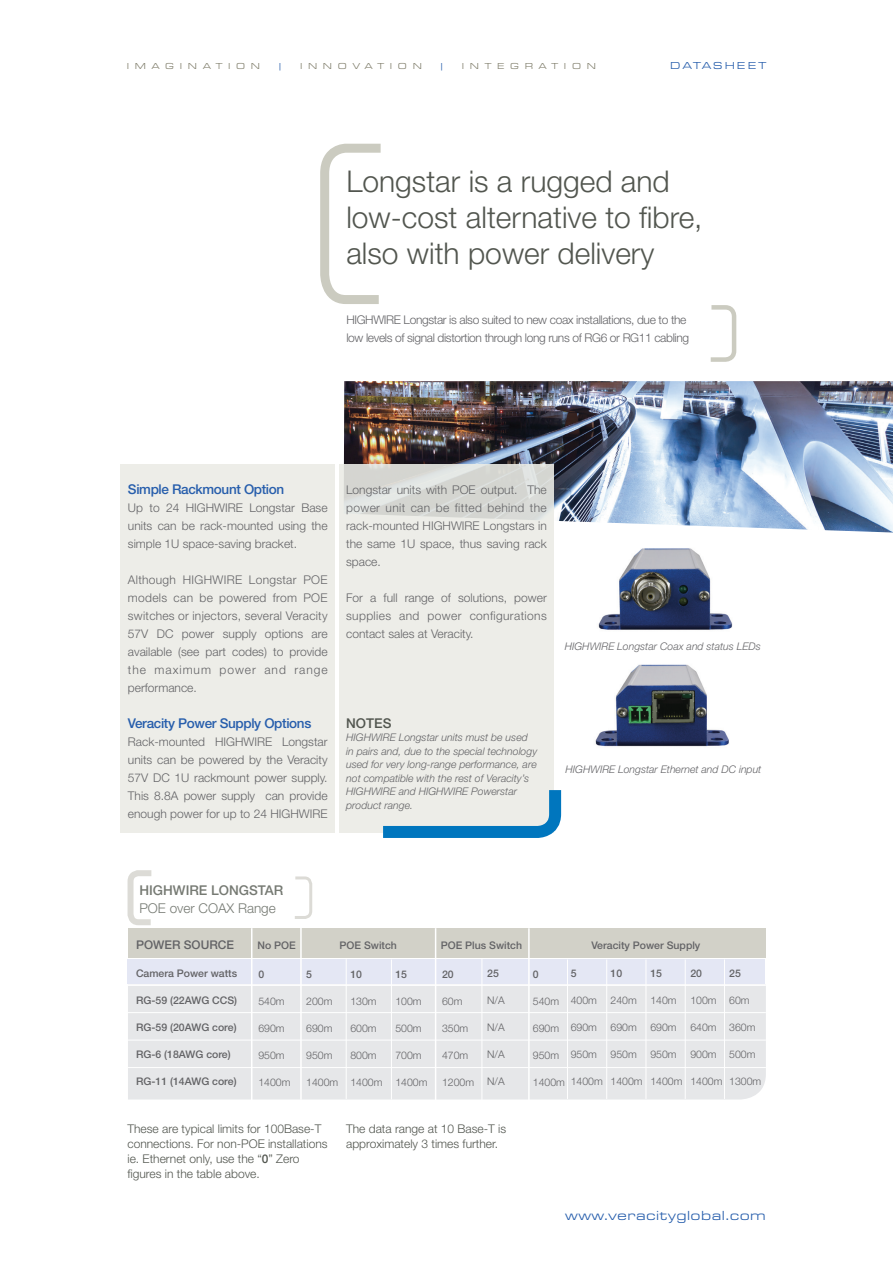
<style>
.page{position:relative;width:893px;height:1263px;background:#fff}
.page>*{position:absolute;margin:0;border:0;box-sizing:border-box;transform-origin:0 0}
.t1{font:300 30px/36px "Helvetica Neue LT Std";color:#52564f}
.t2{font:500 13.5px "Helvetica Neue LT Std";letter-spacing:-.025em;color:#275eac}
.t3{font:13.5px "Eurostile Ext";letter-spacing:.03em;color:#275eac}
.t4{font:500 13.5px "Helvetica Neue LT Std";color:#767a73}
.t5{font:300 13.5px "Helvetica Neue LT Std";color:#767a73}
.t6{font:500 13.5px "Helvetica Neue LT Std";color:#52564f}
.t7{font:300 12px/18px "Helvetica Neue LT Std";color:#636366;text-align:justify}
.t8{font:300 12px/15px "Helvetica Neue LT Std";color:#52564f}
.t9{font:300 12px/18px "Helvetica Neue LT Std";letter-spacing:-.03em;color:#636366}
.t10{font:500 12px "Helvetica Neue LT Std";color:#636366}
.t11{font:italic 300 10.5px/13.5px "Helvetica Neue LT Std";color:#636366}
.t12{font:300 10.5px "Helvetica Neue LT Std";color:#636366}
.t13{font:500 10.5px "Helvetica Neue LT Std";color:#636366}
.t14{font:10.5px "Eurostile Ext";letter-spacing:.2em;color:#275eac}
.t15{font:9px "Eurostile Ext";letter-spacing:.63em;color:#82806e}
.t16{font:9px "Eurostile Ext";color:#275eac}
.s1{font-weight:500}
</style>
<div class="page">
<img style="left:344px;top:381px;width:549px;height:151px">
<div style="left:128px;top:959px;width:637px;height:25px;background:#e4e7f4"></div>
<svg style="left:295px;top:876px;width:18px;height:43px"></svg>
<svg style="left:127px;top:870px;width:25px;height:55px"></svg>
<svg style="left:320px;top:143px;width:61px;height:161px"></svg>
<svg style="left:710px;top:305px;width:27px;height:57px"></svg>
<div style="left:128px;top:986px;width:638px;height:113px;background:#e6e7e9"></div>
<div style="left:128px;top:928px;width:638px;height:29px;background:#d2d1c8"></div>
<hr style="left:528px;top:928px;width:2px;height:175px;background:#fff">
<hr style="left:346px;top:959px;width:1px;height:140px;background:#fff">
<hr style="left:391px;top:959px;width:1px;height:140px;background:#fff">
<hr style="left:482px;top:959px;width:1px;height:141px;background:#fff">
<hr style="left:567px;top:959px;width:1px;height:140px;background:#fff">
<hr style="left:606px;top:959px;width:1px;height:140px;background:#fff">
<hr style="left:646px;top:959px;width:1px;height:140px;background:#fff">
<hr style="left:685px;top:959px;width:1px;height:140px;background:#fff">
<hr style="left:724px;top:959px;width:1px;height:140px;background:#fff">
<hr style="left:128px;top:1012px;width:638px;height:1px;background:#fff">
<hr style="left:128px;top:1040px;width:638px;height:1px;background:#fff">
<hr style="left:128px;top:1067px;width:638px;height:1px;background:#fff">
<hr style="left:251px;top:928px;width:1px;height:172px;background:#fff">
<div style="left:120px;top:465px;width:215px;height:368px;background:#ebece6"></div>
<hr style="left:300px;top:928px;width:2px;height:172px;background:#fff">
<hr style="left:435px;top:928px;width:1px;height:172px;background:#fff">
<div style="left:339px;top:465px;width:215px;height:368px;background:#ebece6"></div>
<svg style="left:383px;top:790px;width:179px;height:48px"></svg>
<img style="left:598px;top:548px;width:135px;height:82px">
<img style="left:595px;top:664px;width:134px;height:83px">
<p class="t15" style="left:127px;top:61px;width:135px">IMAGINATION</p>
<p class="t16" style="left:278px;top:61px;width:6px">|</p>
<p class="t15" style="left:300px;top:61px;width:123px">INNOVATION</p>
<p class="t16" style="left:440px;top:61px;width:6px">|</p>
<p class="t15" style="left:462px;top:61px;width:136px">INTEGRATION</p>
<p class="t14" style="left:670px;top:60px;width:97px">DATASHEET</p>
<h1 class="t1" style="left:346px;top:163px;width:358px">Longstar is a rugged and low-cost alternative to fibre, also with power delivery</h1>
<p class="t9" style="left:346px;top:311px;width:344px">HIGHWIRE Longstar is also suited to new coax installations, due to the low levels of signal distortion through long runs of RG6 or RG11 cabling</p>
<p class="t2" style="left:128px;top:481px;width:158px">Simple Rackmount Option</p>
<p class="t7" style="left:128px;top:499px;width:201px">Up to 24 HIGHWIRE Longstar Base units can be rack-mounted using the simple 1U space-saving bracket.</p>
<p class="t7" style="left:128px;top:571px;width:201px">Although HIGHWIRE Longstar POE models can be powered from POE switches or injectors, several Veracity 57V DC power supply options are available (see part codes) to provide the maximum power and range performance.</p>
<p class="t2" style="left:128px;top:715px;width:185px">Veracity Power Supply Options</p>
<p class="t7" style="left:128px;top:733px;width:201px">Rack-mounted HIGHWIRE Longstar units can be powered by the Veracity 57V DC 1U rackmount power supply.<br>This 8.8A power supply can provide enough power for up to 24 HIGHWIRE</p>
<p class="t7" style="left:346px;top:480px;width:202px">Longstar units with POE output. The power unit can be fitted behind the rack-mounted HIGHWIRE Longstars in the same 1U space, thus saving rack space.</p>
<p class="t7" style="left:346px;top:588px;width:202px">For a full range of solutions, power supplies and power configurations contact sales at Veracity.</p>
<p class="t11" style="left:565px;top:640px;width:198px">HIGHWIRE Longstar Coax and status LEDs</p>
<p class="t6" style="left:346px;top:715px;width:47px">NOTES</p>
<p class="t11" style="left:346px;top:731px;width:192px">HIGHWIRE Longstar units must be used in pairs and, due to the special technology used for very long-range performance, are not compatible with the rest of Veracity’s HIGHWIRE and HIGHWIRE Powerstar product range.</p>
<p class="t11" style="left:566px;top:762px;width:197px">HIGHWIRE Longstar Ethernet and DC input</p>
<p class="t4" style="left:139px;top:882px;width:145px">HIGHWIRE LONGSTAR</p>
<p class="t5" style="left:139px;top:900px;width:138px">POE over COAX Range</p>
<p class="t10" style="left:136px;top:937px;width:100px">POWER SOURCE</p>
<p class="t13" style="left:257px;top:939px;width:40px">No POE</p>
<p class="t13" style="left:340px;top:939px;width:59px">POE Switch</p>
<p class="t13" style="left:441px;top:939px;width:83px">POE Plus Switch</p>
<p class="t13" style="left:591px;top:939px;width:110px">Veracity Power Supply</p>
<p class="t13" style="left:258px;top:967px;width:7px">0</p>
<p class="t12" style="left:258px;top:994px;width:28px">540m</p>
<p class="t12" style="left:258px;top:1021px;width:28px">690m</p>
<p class="t12" style="left:258px;top:1048px;width:28px">950m</p>
<p class="t12" style="left:258px;top:1075px;width:34px">1400m</p>
<p class="t13" style="left:571px;top:967px;width:7px">5</p>
<p class="t12" style="left:571px;top:993px;width:28px">400m</p>
<p class="t12" style="left:571px;top:1020px;width:28px">690m</p>
<p class="t12" style="left:571px;top:1047px;width:28px">950m</p>
<p class="t12" style="left:571px;top:1074px;width:34px">1400m</p>
<p class="t13" style="left:136px;top:967px;width:103px">Camera Power watts</p>
<p class="t13" style="left:136px;top:994px;width:103px">RG-59 (22AWG CCS)</p>
<p class="t13" style="left:136px;top:1021px;width:102px">RG-59 (20AWG core)</p>
<p class="t13" style="left:136px;top:1048px;width:96px">RG-6 (18AWG core)</p>
<p class="t13" style="left:136px;top:1075px;width:102px">RG-11 (14AWG core)</p>
<p class="t13" style="left:729px;top:967px;width:13px">25</p>
<p class="t12" style="left:729px;top:994px;width:22px">60m</p>
<p class="t12" style="left:729px;top:1021px;width:28px">360m</p>
<p class="t12" style="left:729px;top:1048px;width:28px">500m</p>
<p class="t12" style="left:729px;top:1075px;width:34px">1300m</p>
<p class="t13" style="left:690px;top:967px;width:13px">20</p>
<p class="t12" style="left:690px;top:994px;width:28px">100m</p>
<p class="t12" style="left:690px;top:1021px;width:28px">640m</p>
<p class="t12" style="left:690px;top:1048px;width:28px">900m</p>
<p class="t12" style="left:690px;top:1075px;width:34px">1400m</p>
<p class="t13" style="left:610px;top:967px;width:13px">10</p>
<p class="t12" style="left:610px;top:994px;width:28px">240m</p>
<p class="t12" style="left:610px;top:1021px;width:28px">690m</p>
<p class="t12" style="left:610px;top:1048px;width:28px">950m</p>
<p class="t12" style="left:610px;top:1075px;width:34px">1400m</p>
<p class="t13" style="left:487px;top:967px;width:13px">25</p>
<p class="t12" style="left:487px;top:994px;width:19px">N/A</p>
<p class="t12" style="left:487px;top:1021px;width:19px">N/A</p>
<p class="t12" style="left:487px;top:1048px;width:19px">N/A</p>
<p class="t12" style="left:487px;top:1075px;width:19px">N/A</p>
<p class="t13" style="left:650px;top:967px;width:13px">15</p>
<p class="t12" style="left:650px;top:994px;width:28px">140m</p>
<p class="t12" style="left:650px;top:1021px;width:28px">690m</p>
<p class="t12" style="left:650px;top:1048px;width:28px">950m</p>
<p class="t12" style="left:650px;top:1075px;width:34px">1400m</p>
<p class="t13" style="left:442px;top:967px;width:13px">20</p>
<p class="t12" style="left:442px;top:994px;width:22px">60m</p>
<p class="t12" style="left:442px;top:1021px;width:28px">350m</p>
<p class="t12" style="left:442px;top:1048px;width:28px">470m</p>
<p class="t12" style="left:442px;top:1075px;width:34px">1200m</p>
<p class="t13" style="left:350px;top:967px;width:13px">10</p>
<p class="t12" style="left:350px;top:994px;width:28px">130m</p>
<p class="t12" style="left:350px;top:1021px;width:28px">600m</p>
<p class="t12" style="left:350px;top:1048px;width:28px">800m</p>
<p class="t12" style="left:350px;top:1075px;width:34px">1400m</p>
<p class="t13" style="left:395px;top:967px;width:13px">15</p>
<p class="t12" style="left:395px;top:994px;width:28px">100m</p>
<p class="t12" style="left:395px;top:1021px;width:28px">500m</p>
<p class="t12" style="left:395px;top:1048px;width:28px">700m</p>
<p class="t12" style="left:395px;top:1075px;width:34px">1400m</p>
<p class="t13" style="left:306px;top:967px;width:7px">5</p>
<p class="t12" style="left:306px;top:994px;width:28px">200m</p>
<p class="t12" style="left:306px;top:1021px;width:28px">690m</p>
<p class="t12" style="left:306px;top:1048px;width:28px">950m</p>
<p class="t12" style="left:306px;top:1075px;width:34px">1400m</p>
<p class="t13" style="left:533px;top:968px;width:7px">0</p>
<p class="t12" style="left:533px;top:995px;width:28px">540m</p>
<p class="t12" style="left:533px;top:1022px;width:28px">690m</p>
<p class="t12" style="left:533px;top:1049px;width:28px">950m</p>
<p class="t12" style="left:533px;top:1076px;width:34px">1400m</p>
<p class="t8" style="left:128px;top:1121px;width:202px">These are typical limits for 100Base-T connections. For non-POE installations ie. Ethernet only, use the “<span class="s1">0</span>” Zero figures in the table above.</p>
<p class="t8" style="left:346px;top:1121px;width:162px">The data range at 10 Base-T is approximately 3 times further.</p>
<p class="t3" style="left:565px;top:1208px;width:202px">www.veracityglobal.com</p>
</div>
